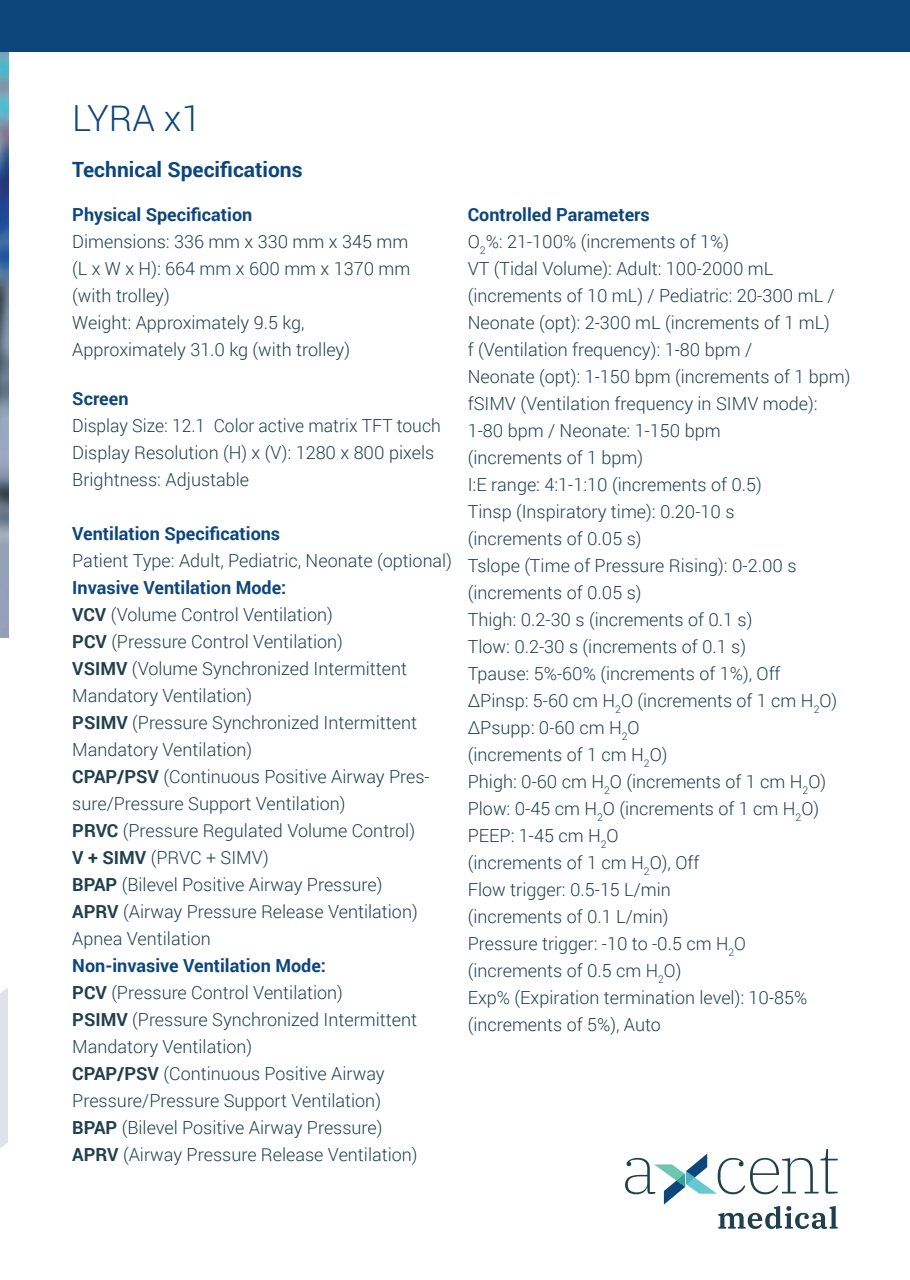
<style>
.page{position:relative;width:910px;height:1280px;background:#fff}
.page>*{position:absolute;margin:0;border:0;box-sizing:border-box;transform-origin:0 0}
.t1{font:300 36px "Roboto";color:#0d467b}
.t2{font:700 21px "Roboto";color:#0d467b}
.t3{font:300 18px/27px "Roboto";color:#20404d}
.t4{font:700 18px "Roboto";color:#0d467b}
.s1{font-weight:700;color:#0d467b}
.s2{font-weight:700}
</style>
<div class="page">
<svg style="left:0;top:988px;width:8px;height:160px"></svg>
<img style="left:0;top:51px;width:9px;height:587px">
<svg style="left:625px;top:1149px;width:213px;height:80px"></svg>
<div style="left:0;top:0;width:910px;height:51px;background:#0d467b"></div>
<h1 class="t1" style="left:72px;top:94px;width:131px">LYRA x1</h1>
<p class="t2" style="left:72px;top:155px;width:232px">Technical Specifications</p>
<p class="t4" style="left:72px;top:202px;width:182px">Physical Specification</p>
<p class="t3" style="left:72px;top:227px;width:340px">Dimensions: 336 mm x 330 mm x 345 mm (L x W x H): 664 mm x 600 mm x 1370 mm (with trolley)<br>Weight: Approximately 9.5 kg,<br>Approximately 31.0 kg (with trolley)</p>
<p class="t4" style="left:72px;top:386px;width:58px">Screen</p>
<p class="t3" style="left:72px;top:412px;width:370px">Display Size: 12.1 Color active matrix TFT touch<br>Display Resolution (H) x (V): 1280 x 800 pixels<br>Brightness: Adjustable</p>
<p class="t4" style="left:72px;top:521px;width:209px">Ventilation Specifications</p>
<p class="t3" style="left:72px;top:547px;width:381px">Patient Type: Adult, Pediatric, Neonate (optional)</p>
<p class="t3" style="left:72px;top:574px;width:359px"><span class="s1">Invasive Ventilation Mode:<br></span><span class="s2">VCV</span> (Volume Control Ventilation)<br><span class="s2">PCV</span> (Pressure Control Ventilation)<br><span class="s2">VSIMV</span> (Volume Synchronized Intermittent Mandatory Ventilation)<br><span class="s2">PSIMV</span> (Pressure Synchronized Intermittent Mandatory Ventilation)<br><span class="s2">CPAP/PSV</span> (Continuous Positive Airway Pres&shy;sure/Pressure Support Ventilation)<br><span class="s2">PRVC</span> (Pressure Regulated Volume Control)<br><span class="s2">V + SIMV</span> (PRVC + SIMV)<br><span class="s2">BPAP</span> (Bilevel Positive Airway Pressure)<br><span class="s2">APRV</span> (Airway Pressure Release Ventilation)）Apnea Ventilation</p>
<p class="t3" style="left:72px;top:952px;width:351px"><span class="s1">Non-invasive Ventilation Mode:<br></span><span class="s2">PCV</span> (Pressure Control Ventilation)<br><span class="s2">PSIMV</span> (Pressure Synchronized Intermittent Mandatory Ventilation)<br><span class="s2">CPAP/PSV</span> (Continuous Positive Airway Pressure/Pressure Support Ventilation)<br><span class="s2">BPAP</span> (Bilevel Positive Airway Pressure)<br><span class="s2">APRV</span> (Airway Pressure Release Ventilation)）</p>
<p class="t3" style="left:468px;top:200px;width:384px"><span class="s1">Controlled Parameters<br></span>O<sub>2</sub>%: 21-100% (increments of 1%)<br>VT (Tidal Volume): Adult: 100-2000 mL (increments of 10 mL) / Pediatric: 20-300 mL / Neonate (opt): 2-300 mL (increments of 1 mL)<br>f (Ventilation frequency): 1-80 bpm /<br>Neonate (opt): 1-150 bpm (increments of 1 bpm) fSIMV (Ventilation frequency in SIMV mode):<br>1-80 bpm / Neonate: 1-150 bpm<br>(increments of 1 bpm)<br>I:E range: 4:1-1:10 (increments of 0.5)<br>Tinsp (Inspiratory time): 0.20-10 s<br>(increments of 0.05 s)<br>Tslope (Time of Pressure Rising): 0-2.00 s (increments of 0.05 s)<br>Thigh: 0.2-30 s (increments of 0.1 s)<br>Tlow: 0.2-30 s (increments of 0.1 s)<br>Tpause: 5%-60% (increments of 1%), Off<br>ΔPinsp: 5-60 cm H<sub>2</sub>O (increments of 1 cm H<sub>2</sub>O)<br>ΔPsupp: 0-60 cm H<sub>2</sub>O<br>(increments of 1 cm H<sub>2</sub>O)<br>Phigh: 0-60 cm H<sub>2</sub>O (increments of 1 cm H<sub>2</sub>O)<br>Plow: 0-45 cm H<sub>2</sub>O (increments of 1 cm H<sub>2</sub>O)<br>PEEP: 1-45 cm H<sub>2</sub>O<br>(increments of 1 cm H<sub>2</sub>O), Off<br>Flow trigger: 0.5-15 L/min<br>(increments of 0.1 L/min)<br>Pressure trigger: -10 to -0.5 cm H<sub>2</sub>O<br>(increments of 0.5 cm H<sub>2</sub>O)<br>Exp% (Expiration termination level): 10-85% (increments of 5%), Auto</p>
</div>
